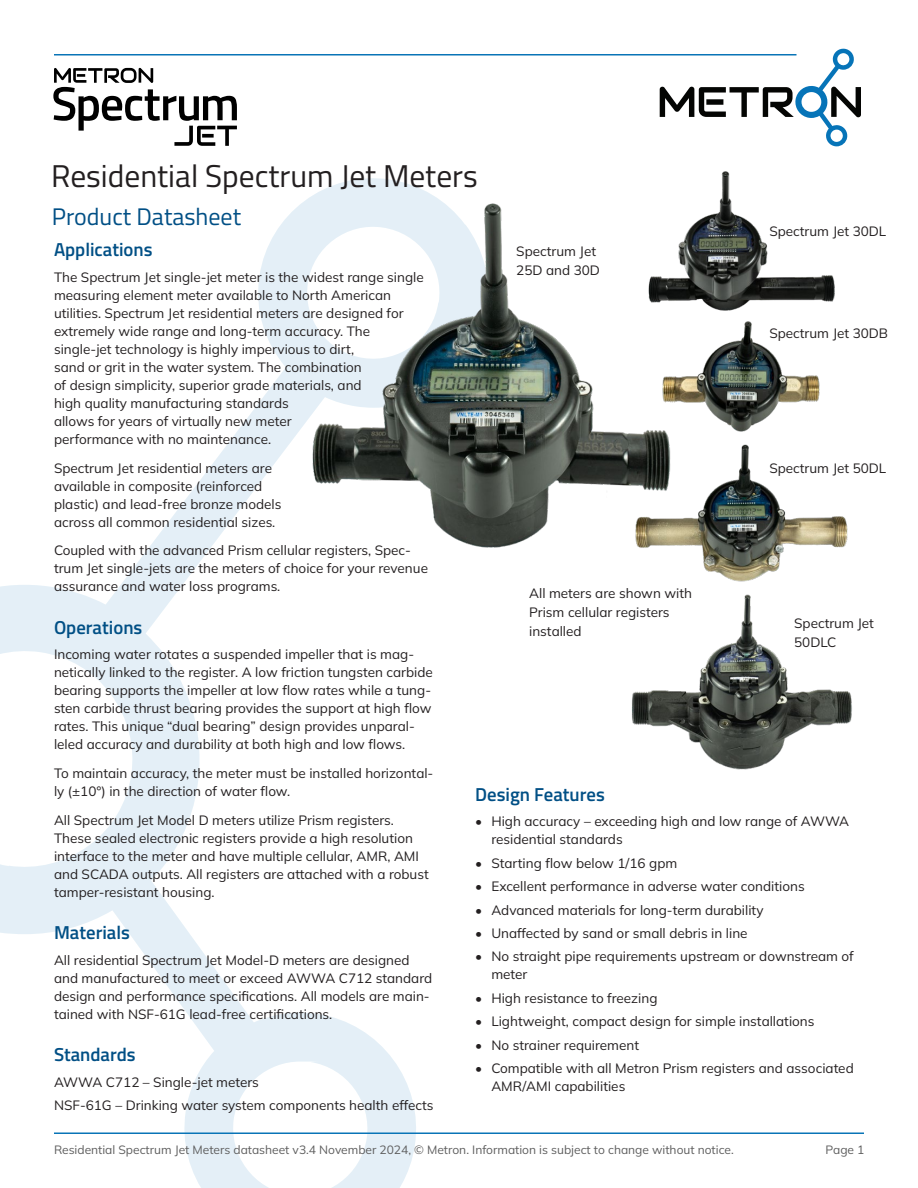
<style>
.page{position:relative;width:918px;height:1188px;background:#fff}
.page>*{position:absolute;margin:0;border:0;box-sizing:border-box;transform-origin:0 0}
.Metron_Header_1_black{font:31.5px "Titillium Web";color:#231f20}
.Metron_Header_2_blue{font:24px "Titillium Web";color:#004f85}
.Metron_Header_3_blue{font:600 18.75px "Titillium Web";color:#004f85}
.Metron_Body_9pt{font:13.5px/18px "Mulish";color:#231f20}
.Metron_image_label_9pt{font:13.5px/18.8px "Mulish";color:#231f20}
.t1{font:12px "Mulish";color:#5e5e5e}
</style>
<div class="page">
<svg style="left:0;top:178px;width:437px;height:1010px"></svg>
<hr style="left:54px;top:1132px;width:810px;height:2px;background:#0974b7">
<hr style="left:54px;top:54px;width:742px;height:2px;background:#0974b7">
<svg style="left:660px;top:49px;width:201px;height:97px"></svg>
<img style="left:303px;top:198px;width:366px;height:355px">
<img style="left:660px;top:320px;width:160px;height:115px">
<img style="left:644px;top:171px;width:191px;height:145px">
<img style="left:632px;top:442px;width:216px;height:140px">
<img style="left:632px;top:594px;width:220px;height:176px">
<svg style="left:53px;top:68px;width:184px;height:78px"></svg>
<p class="Metron_Header_1_black" style="left:51px;top:153px;width:428px">Residential Spectrum Jet Meters</p>
<p class="Metron_Header_2_blue" style="left:52px;top:199px;width:191px">Product Datasheet</p>
<p class="Metron_Header_3_blue" style="left:54px;top:236px;width:100px">Applications</p>
<p class="Metron_Body_9pt" style="left:54px;top:268px;width:371px">The Spectrum Jet single-jet meter is the widest range single measuring element meter available to North American utilities. Spectrum Jet residential meters are designed for extremely wide range and long-term accuracy. The single-jet technology is highly impervious to dirt,<br>sand or grit in the water system. The combination<br>of design simplicity, superior grade materials, and<br>high quality manufacturing standards<br>allows for years of virtually new meter<br>performance with no maintenance.</p>
<p class="Metron_Body_9pt" style="left:54px;top:458px;width:229px">Spectrum Jet residential meters are available in composite (reinforced plastic) and lead-free bronze models across all common residential sizes.</p>
<p class="Metron_Body_9pt" style="left:54px;top:541px;width:376px">Coupled with the advanced Prism cellular registers, Spec&shy;trum Jet single-jets are the meters of choice for your revenue assurance and water loss programs.</p>
<p class="Metron_Header_3_blue" style="left:54px;top:613px;width:90px">Operations</p>
<p class="Metron_Body_9pt" style="left:54px;top:645px;width:380px">Incoming water rotates a suspended impeller that is mag&shy;netically linked to the register. A low friction tungsten carbide bearing supports the impeller at low flow rates while a tung&shy;sten carbide thrust bearing provides the support at high flow rates. This unique “dual bearing” design provides unparal&shy;leled accuracy and durability at both high and low flows.</p>
<p class="Metron_Body_9pt" style="left:54px;top:764px;width:381px">To maintain accuracy, the meter must be installed horizontal&shy;ly (±10°) in the direction of water flow.</p>
<p class="Metron_Body_9pt" style="left:54px;top:811px;width:376px">All Spectrum Jet Model D meters utilize Prism registers.<br>These sealed electronic registers provide a high resolution interface to the meter and have multiple cellular, AMR, AMI and SCADA outputs. All registers are attached with a robust tamper-resistant housing.</p>
<p class="Metron_Header_3_blue" style="left:54px;top:919px;width:78px">Materials</p>
<p class="Metron_Body_9pt" style="left:54px;top:951px;width:380px">All residential Spectrum Jet Model-D meters are designed and manufactured to meet or exceed AWWA C712 standard design and performance specifications. All models are main&shy;tained with NSF-61G lead-free certifications.</p>
<p class="Metron_Header_3_blue" style="left:54px;top:1040px;width:83px">Standards</p>
<p class="Metron_Body_9pt" style="left:54px;top:1072px;width:206px">AWWA C712 – Single-jet meters</p>
<p class="Metron_Body_9pt" style="left:54px;top:1096px;width:381px">NSF-61G – Drinking water system components health effects</p>
<p class="Metron_image_label_9pt" style="left:769px;top:221px;width:119px">Spectrum Jet 30DL</p>
<p class="Metron_image_label_9pt" style="left:516px;top:241px;width:85px">Spectrum Jet<br>25D and 30D</p>
<p class="Metron_image_label_9pt" style="left:769px;top:324px;width:120px">Spectrum Jet 30DB</p>
<p class="Metron_image_label_9pt" style="left:769px;top:459px;width:119px">Spectrum Jet 50DL</p>
<p class="Metron_image_label_9pt" style="left:529px;top:584px;width:164px">All meters are shown with<br>Prism cellular registers installed</p>
<p class="Metron_image_label_9pt" style="left:794px;top:613px;width:81px">Spectrum Jet<br>50DLC</p>
<p class="Metron_Header_3_blue" style="left:475px;top:780px;width:131px">Design Features</p>
<p class="Metron_Body_9pt" style="left:491px;top:812px;width:359px;text-indent:-16px">• High accuracy – exceeding high and low range of AWWA residential standards</p>
<p class="Metron_Body_9pt" style="left:475px;top:853px;width:204px">• Starting flow below 1/16 gpm</p>
<p class="Metron_Body_9pt" style="left:475px;top:877px;width:331px">• Excellent performance in adverse water conditions</p>
<p class="Metron_Body_9pt" style="left:475px;top:900px;width:290px">• Advanced materials for long-term durability</p>
<p class="Metron_Body_9pt" style="left:475px;top:924px;width:274px">• Unaffected by sand or small debris in line</p>
<p class="Metron_Body_9pt" style="left:491px;top:947px;width:364px;text-indent:-16px">• No straight pipe requirements upstream or downstream of meter</p>
<p class="Metron_Body_9pt" style="left:475px;top:988px;width:184px">• High resistance to freezing</p>
<p class="Metron_Body_9pt" style="left:475px;top:1012px;width:341px">• Lightweight, compact design for simple installations</p>
<p class="Metron_Body_9pt" style="left:475px;top:1035px;width:165px">• No strainer requirement</p>
<p class="Metron_Body_9pt" style="left:491px;top:1059px;width:364px;text-indent:-16px">• Compatible with all Metron Prism registers and associated<br>AMR/AMI capabilities</p>
<p class="t1" style="left:54px;top:1141px;width:681px">Residential Spectrum Jet Meters datasheet v3.4 November 2024, © Metron. Information is subject to change without notice.</p>
<p class="t1" style="left:826px;top:1141px;width:40px">Page 1</p>
</div>
